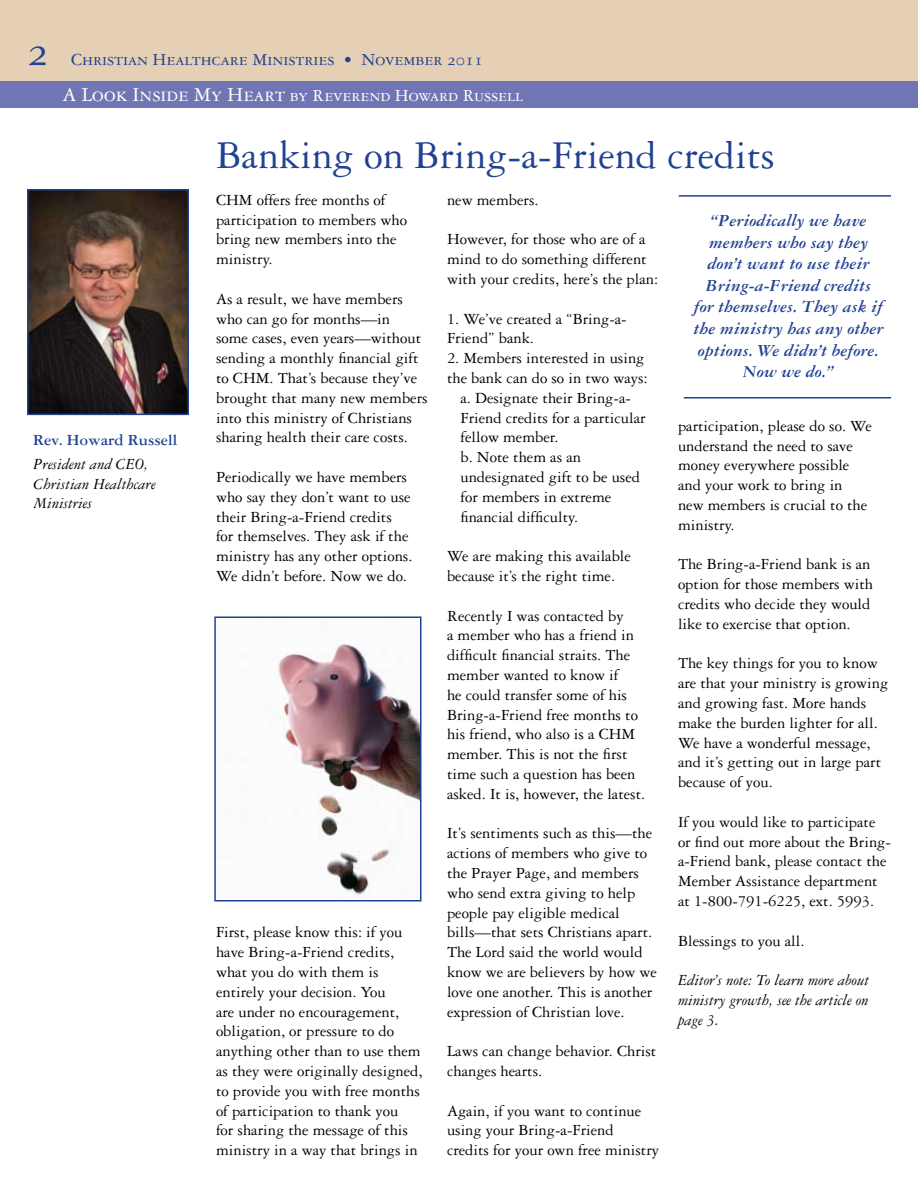
<style>
.page{position:relative;width:918px;height:1188px;background:#fff}
.page>*{position:absolute;margin:0;border:0;box-sizing:border-box;transform-origin:0 0}
.t1{font:45px "Garamond Three SC";color:#214292}
.t2{font:42px "Garamond Three";color:#214292}
.t3{font:italic 700 18px/21.6px "Garamond Three";color:#214292;text-align:center}
.t4{font:18px/35.7px "Garamond Three SC";color:#214292}
.t5{font:16.5px/19.8px "Garamond Three";color:#000}
.t6{font:italic 16.5px/19.8px "Garamond Three";color:#000}
.t7{font:700 16.5px "Garamond Three";color:#214292}
.s1{font-size:21px;color:#fff}
.s2{color:#fff}
</style>
<div class="page">
<img style="left:30px;top:192px;width:156px;height:220px">
<div style="left:27px;top:189px;width:162px;height:226px;border:2px solid #214292"></div>
<div style="left:0;top:0;width:918px;height:81px;background:#e5d0b5"></div>
<div style="left:0;top:81px;width:918px;height:27px;background:#6f76b3"></div>
<img style="left:278px;top:643px;width:141px;height:252px">
<div style="left:214px;top:616px;width:208px;height:286px;border:2px solid #214292"></div>
<hr style="left:679px;top:195px;width:212px;height:2px;background:#214292">
<hr style="left:684px;top:397px;width:207px;height:2px;background:#214292">
<h1 class="t1" style="left:27px;top:27px;width:24px">2</h1>
<p class="t4" style="left:63px;top:42px;width:462px;text-indent:9px">Christian Healthcare Ministries • November 2011<br><span class="s1">A Look Inside My Heart</span> <span class="s2">by Reverend Howard Russell</span></p>
<h2 class="t2" style="left:216px;top:132px;width:560px">Banking on Bring-a-Friend credits</h2>
<p class="t5" style="left:216px;top:190px;width:193px">CHM offers free months of participation to members who bring new members into the ministry.</p>
<p class="t5" style="left:216px;top:289px;width:213px">As a result, we have members who can go for months—in<br>some cases, even years—without sending a monthly financial gift to CHM. That’s because they’ve brought that many new members into this ministry of Christians sharing health their care costs.</p>
<p class="t5" style="left:216px;top:467px;width:198px">Periodically we have members who say they don’t want to use their Bring-a-Friend credits for themselves. They ask if the ministry has any other options.<br>We didn’t before. Now we do.</p>
<p class="t5" style="left:447px;top:190px;width:93px">new members.</p>
<p class="t5" style="left:447px;top:229px;width:213px">However, for those who are of a mind to do something different with your credits, here’s the plan:</p>
<p class="t5" style="left:447px;top:309px;width:181px">1. We’ve created a “Bring-a-<br>Friend” bank.</p>
<p class="t5" style="left:447px;top:348px;width:199px">2. Members interested in using</p>
<p class="t5" style="left:447px;top:368px;width:202px">the bank can do so in two ways:</p>
<p class="t5" style="left:460px;top:388px;width:172px">a. Designate their Bring-a-</p>
<p class="t5" style="left:460px;top:408px;width:187px">Friend credits for a particular</p>
<p class="t5" style="left:460px;top:427px;width:100px">fellow member.</p>
<p class="t5" style="left:460px;top:447px;width:122px">b. Note them as an</p>
<p class="t5" style="left:460px;top:467px;width:181px">undesignated gift to be used</p>
<p class="t5" style="left:460px;top:487px;width:152px">for members in extreme</p>
<p class="t5" style="left:460px;top:507px;width:119px">financial difficulty.</p>
<p class="t5" style="left:447px;top:546px;width:185px">We are making this available because it’s the right time.</p>
<p class="t5" style="left:447px;top:606px;width:200px">Recently I was contacted by<br>a member who has a friend in difficult financial straits. The member wanted to know if<br>he could transfer some of his<br>Bring-a-Friend free months to his friend, who also is a CHM member. This is not the first time such a question has been asked. It is, however, the latest.</p>
<p class="t5" style="left:447px;top:823px;width:211px">It’s sentiments such as this—the actions of members who give to the Prayer Page, and members who send extra giving to help people pay eligible medical bills—that sets Christians apart.<br>The Lord said the world would know we are believers by how we love one another. This is another expression of Christian love.</p>
<p class="t5" style="left:447px;top:1041px;width:211px">Laws can change behavior. Christ changes hearts.</p>
<p class="t5" style="left:447px;top:1101px;width:214px">Again, if you want to continue using your Bring-a-Friend credits for your own free ministry</p>
<p class="t3" style="left:693px;top:210px;width:191px">“Periodically we have members who say they don’t want to use their<br>Bring-a-Friend credits<br>for themselves. They ask if the ministry has any other options. We didn’t before.<br>Now we do.”</p>
<p class="t5" style="left:678px;top:416px;width:196px">participation, please do so. We understand the need to save money everywhere possible and your work to bring in new members is crucial to the ministry.</p>
<p class="t5" style="left:678px;top:554px;width:197px">The Bring-a-Friend bank is an option for those members with credits who decide they would like to exercise that option.</p>
<p class="t5" style="left:678px;top:653px;width:212px">The key things for you to know are that your ministry is growing and growing fast. More hands make the burden lighter for all.<br>We have a wonderful message, and it’s getting out in large part because of you.</p>
<p class="t5" style="left:678px;top:812px;width:215px">If you would like to participate or find out more about the Bring&shy;a-Friend bank, please contact the<br>Member Assistance department at 1-800-791-6225, ext. 5993.</p>
<p class="t5" style="left:678px;top:931px;width:128px">Blessings to you all.</p>
<p class="t6" style="left:678px;top:971px;width:192px;text-align:justify">Editor’s note: To learn more about ministry growth, see the article on page 3.</p>
<p class="t7" style="left:33px;top:431px;width:146px">Rev. Howard Russell</p>
<p class="t6" style="left:33px;top:454px;width:124px">President and CEO,<br>Christian Healthcare<br>Ministries</p>
<p class="t5" style="left:216px;top:922px;width:208px">First, please know this: if you have Bring-a-Friend credits, what you do with them is entirely your decision. You<br>are under no encouragement, obligation, or pressure to do anything other than to use them as they were originally designed, to provide you with free months of participation to thank you<br>for sharing the message of this ministry in a way that brings in</p>
</div>
